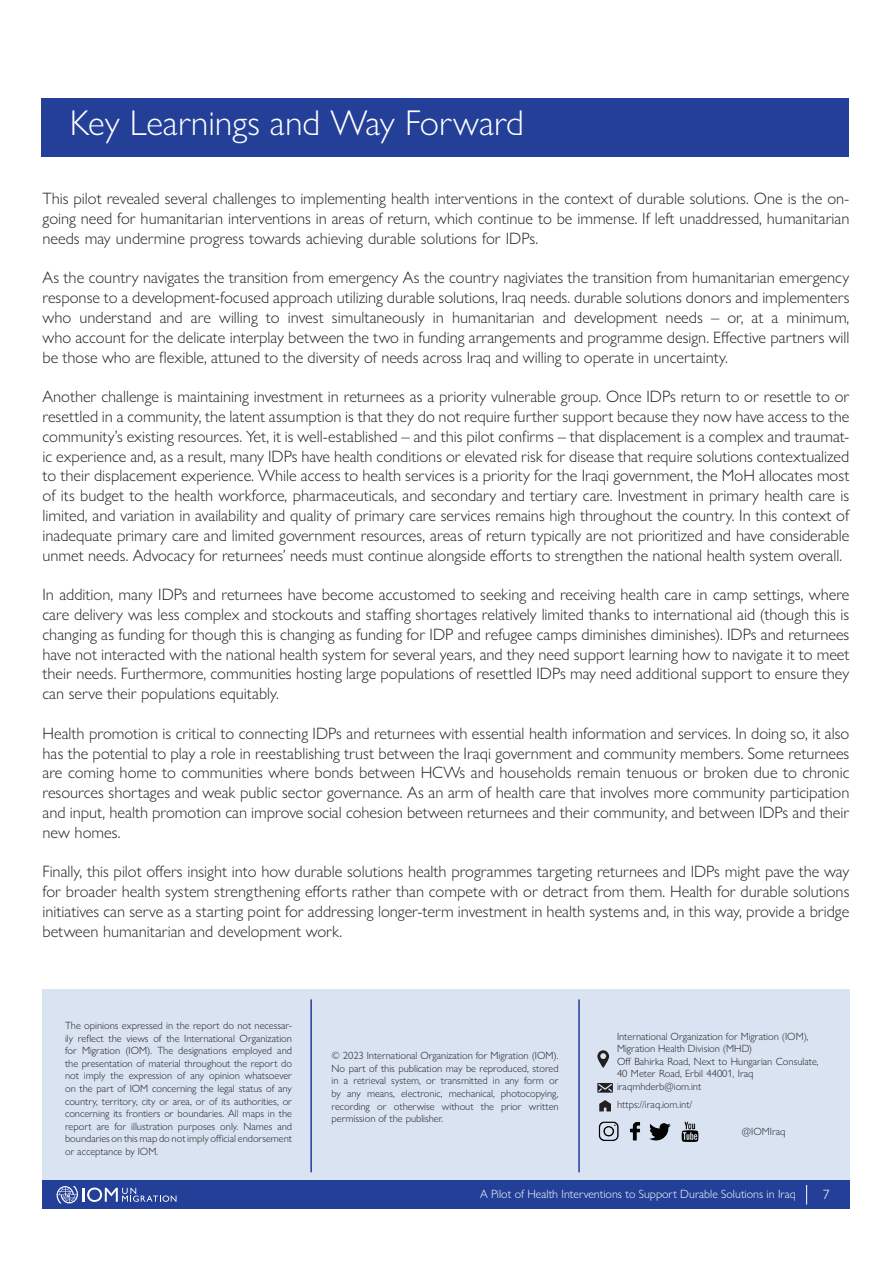
<style>
.page{position:relative;width:893px;height:1263px;background:#fff}
.page>*{position:absolute;margin:0;border:0;box-sizing:border-box;transform-origin:0 0}
.t1{font:300 36px "Gill Sans Nova";color:#fff}
.t2{font:300 16.5px/19.8px "Gill Sans Nova";color:#231f20;text-align:justify}
.t3{font:300 13.5px "Gill Sans Nova";color:#fff}
.t4{font:300 12px "Gill Sans Nova";color:#fff}
.t5{font:300 10.5px/12.6px "Gill Sans Nova";color:#231f20;text-align:justify}
</style>
<div class="page">
<div style="left:43px;top:1180px;width:807px;height:29px;background:#233f97"></div>
<svg style="left:57px;top:1186px;width:119px;height:17px"></svg>
<svg style="left:806px;top:1185px;width:1px;height:19px"></svg>
<div style="left:43px;top:989px;width:807px;height:191px;background:#d9e3f2"></div>
<hr style="left:310px;top:999px;width:2px;height:173px;background:#233f97">
<hr style="left:578px;top:999px;width:2px;height:173px;background:#233f97">
<svg style="left:597px;top:1050px;width:12px;height:18px"></svg>
<svg style="left:597px;top:1083px;width:16px;height:10px"></svg>
<svg style="left:599px;top:1100px;width:12px;height:11px"></svg>
<img style="left:629px;top:1122px;width:12px;height:19px">
<img style="left:598px;top:1121px;width:21px;height:20px">
<img style="left:649px;top:1123px;width:21px;height:18px">
<img style="left:670px;top:1121px;width:29px;height:21px">
<div style="left:41px;top:99px;width:808px;height:58px;background:#233f97"></div>
<p class="t1" style="left:70px;top:101px;width:456px">Key Learnings and Way Forward</p>
<p class="t2" style="left:43px;top:188px;width:808px">This pilot revealed several challenges to implementing health interventions in the context of durable solutions. One is the on&shy;going need for humanitarian interventions in areas of return, which continue to be immense. If left unaddressed, humanitarian needs may undermine progress towards achieving durable solutions for IDPs.</p>
<p class="t2" style="left:43px;top:268px;width:808px">As the country navigates the transition from emergency As the country nagiviates the transition from humanitarian emergency response to a development-focused approach utilizing durable solutions, Iraq needs. durable solutions donors and implementers who understand and are willing to invest simultaneously in humanitarian and development needs – or, at a minimum, who account for the delicate interplay between the two in funding arrangements and programme design. Effective partners will be those who are flexible, attuned to the diversity of needs across Iraq and willing to operate in uncertainty.</p>
<p class="t2" style="left:43px;top:386px;width:808px">Another challenge is maintaining investment in returnees as a priority vulnerable group. Once IDPs return to or resettle to or resettled in a community, the latent assumption is that they do not require further support because they now have access to the community’s existing resources. Yet, it is well-established – and this pilot confirms – that displacement is a complex and traumat&shy;ic experience and, as a result, many IDPs have health conditions or elevated risk for disease that require solutions contextualized to their displacement experience. While access to health services is a priority for the Iraqi government, the MoH allocates most of its budget to the health workforce, pharmaceuticals, and secondary and tertiary care. Investment in primary health care is limited, and variation in availability and quality of primary care services remains high throughout the country. In this context of inadequate primary care and limited government resources, areas of return typically are not prioritized and have considerable unmet needs. Advocacy for returnees’ needs must continue alongside efforts to strengthen the national health system overall.</p>
<p class="t2" style="left:43px;top:584px;width:808px">In addition, many IDPs and returnees have become accustomed to seeking and receiving health care in camp settings, where care delivery was less complex and stockouts and staffing shortages relatively limited thanks to international aid (though this is changing as funding for though this is changing as funding for IDP and refugee camps diminishes diminishes). IDPs and returnees have not interacted with the national health system for several years, and they need support learning how to navigate it to meet their needs. Furthermore, communities hosting large populations of resettled IDPs may need additional support to ensure they can serve their populations equitably.</p>
<p class="t2" style="left:43px;top:723px;width:808px">Health promotion is critical to connecting IDPs and returnees with essential health information and services. In doing so, it also has the potential to play a role in reestablishing trust between the Iraqi government and community members. Some returnees are coming home to communities where bonds between HCWs and households remain tenuous or broken due to chronic resources shortages and weak public sector governance. As an arm of health care that involves more community participation and input, health promotion can improve social cohesion between returnees and their community, and between IDPs and their new homes.</p>
<p class="t2" style="left:43px;top:862px;width:808px">Finally, this pilot offers insight into how durable solutions health programmes targeting returnees and IDPs might pave the way for broader health system strengthening efforts rather than compete with or detract from them. Health for durable solutions initiatives can serve as a starting point for addressing longer-term investment in health systems and, in this way, provide a bridge between humanitarian and development work.</p>
<p class="t5" style="left:65px;top:1019px;width:228px">The opinions expressed in the report do not necessar&shy;ily reflect the views of the International Organization for Migration (IOM). The designations employed and the presentation of material throughout the report do not imply the expression of any opinion whatsoever on the part of IOM concerning the legal status of any country, territory, city or area, or of its authorities, or concerning its frontiers or boundaries. All maps in the report are for illustration purposes only. Names and boundaries on this map do not imply official endorsement or acceptance by IOM.</p>
<p class="t5" style="left:332px;top:1049px;width:228px">© 2023 International Organization for Migration (IOM).<br>No part of this publication may be reproduced, stored in a retrieval system, or transmitted in any form or by any means, electronic, mechanical, photocopying, recording or otherwise without the prior written permission of the publisher.</p>
<p class="t5" style="left:617px;top:1029px;width:193px">International Organization for Migration (IOM),</p>
<p class="t5" style="left:617px;top:1042px;width:137px">Migration Health Division (MHD)</p>
<p class="t5" style="left:617px;top:1055px;width:203px">Off Bahirka Road, Next to Hungarian Consulate,<br>40 Meter Road, Erbil 44001, Iraq</p>
<p class="t5" style="left:617px;top:1080px;width:86px">iraqmhderb@iom.int</p>
<p class="t5" style="left:617px;top:1098px;width:77px">https://iraq.iom.int/</p>
<p class="t5" style="left:742px;top:1125px;width:45px">@IOMIraq</p>
<p class="t4" style="left:480px;top:1186px;width:317px">A Pilot of Health Interventions to Support Durable Solutions in Iraq</p>
<p class="t3" style="left:823px;top:1186px;width:8px">7</p>
</div>
